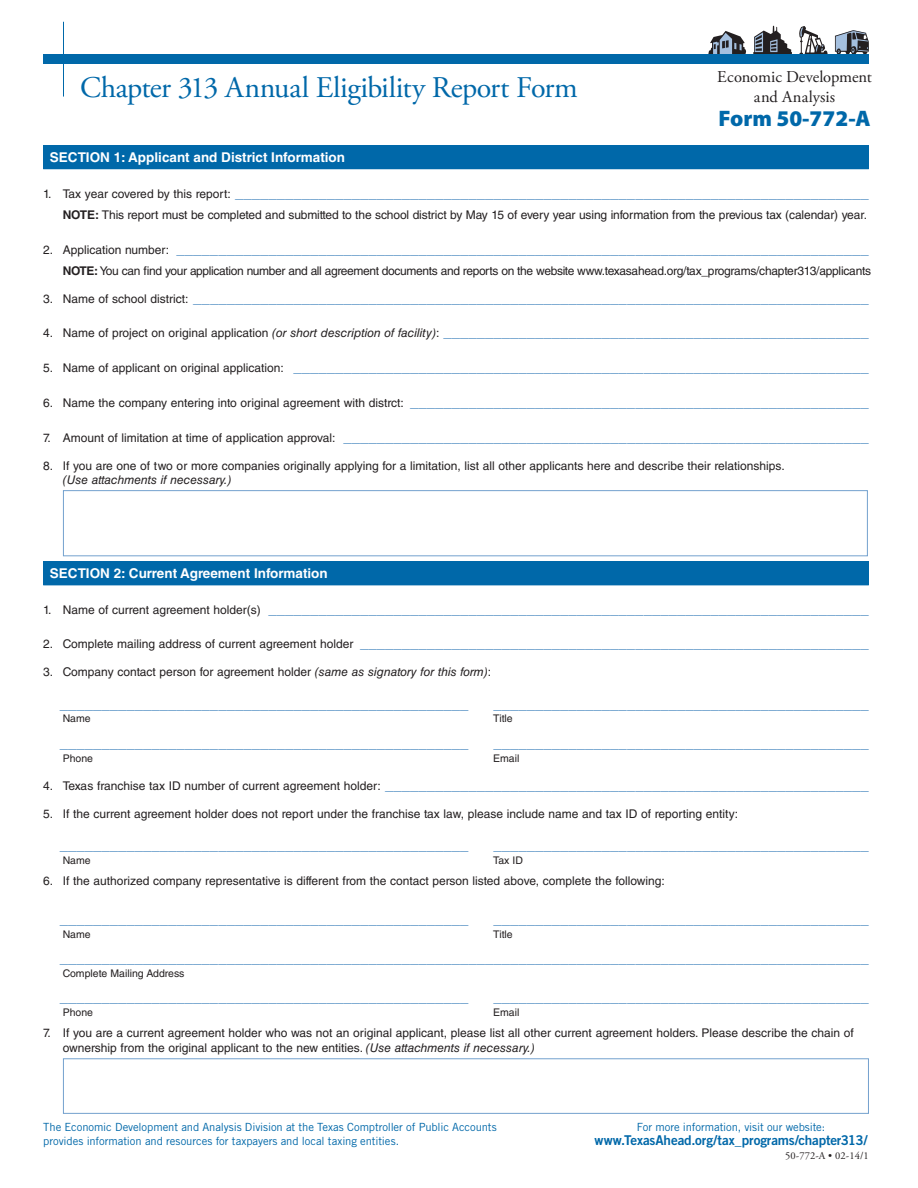
<style>
.page{position:relative;width:918px;height:1188px;background:#fff}
.page>*{position:absolute;margin:0;border:0;box-sizing:border-box;transform-origin:0 0}
.Title{font:30px "Adobe Garamond Pro";letter-spacing:-.015em;color:#0068a9}
.FORM{font:900 22.5px "Myriad Pro";color:#0068a9}
.Property_Tax_Header{font:16.5px/19.8px "Adobe Garamond Pro";letter-spacing:-.005em;color:#231f20;text-align:center}
.Body_Indent_w__LON{font:15px "Helvetica LT Std";color:#5b94c6}
.Line{font:15px "Helvetica LT Std";color:#5b94c6}
.Divider_Bar{font:700 13.5px "Helvetica LT Std";color:#fff}
.t1{font:13.5px "Trade Gothic LT Std Bd 2";letter-spacing:-.01em;color:#0068a9}
.Body_Indent_w__LON-2{font:12px/14.4px "Helvetica LT Std";color:#231f20}
.Body_Indent_w__LON-3{font:12px "Helvetica LT Std";letter-spacing:-.03em;color:#231f20}
.t2{font:11.25px/13.5px "Trade Gothic LT Std";letter-spacing:-.01em;color:#0068a9}
.Text_Below_Line{font:10.5px "Helvetica LT Std";color:#231f20}
.Form_Number_at_Botto{font:10.5px "Adobe Garamond Pro";letter-spacing:.01em;color:#231f20}
.s1{font-size:12px;color:#231f20}
.s2{font-weight:700}
.s3{font-style:italic;font-size:12px;color:#231f20}
.s4{font-size:15px;color:#5b94c6}
.s5{font-style:italic}
</style>
<div class="page">
<svg style="left:753px;top:26px;width:39px;height:28px"></svg>
<svg style="left:708px;top:31px;width:38px;height:23px"></svg>
<svg style="left:799px;top:26px;width:29px;height:28px"></svg>
<svg style="left:835px;top:30px;width:34px;height:24px"></svg>
<div style="left:43px;top:54px;width:826px;height:10px;background:#0068a9"></div>
<hr style="left:63px;top:22px;width:1px;height:75px;background:#0068a9">
<div style="left:43px;top:146px;width:826px;height:23px;background:#0068a9"></div>
<div style="left:43px;top:562px;width:826px;height:23px;background:#0068a9"></div>
<hr style="left:43px;top:585px;width:826px;height:1px;background:#0068a9">
<div style="left:63px;top:490px;width:805px;height:66px;border:1px solid #73a1ce"></div>
<div style="left:63px;top:1058px;width:806px;height:56px;border:1px solid #73a1ce"></div>
<p class="Title" style="left:80px;top:69px;width:499px">Chapter 313 Annual Eligibility Report Form</p>
<p class="Property_Tax_Header" style="left:717px;top:68px;width:156px">Economic Development and Analysis</p>
<p class="FORM" style="left:718px;top:106px;width:154px">Form 50-772-A</p>
<p class="Divider_Bar" style="left:50px;top:149px;width:297px">SECTION 1: Applicant and District Information</p>
<p class="Body_Indent_w__LON" style="left:43px;top:184px;width:827px"><span class="s1">1. Tax year covered by this report:</span> ____________________________________________________________________________</p>
<p class="Body_Indent_w__LON-2" style="left:63px;top:207px;width:806px"><span class="s2">NOTE:</span> This report must be completed and submitted to the school district by May 15 of every year using information from the previous tax (calendar) year.</p>
<p class="Body_Indent_w__LON" style="left:43px;top:240px;width:827px"><span class="s1">2. Application number:</span> ___________________________________________________________________________________</p>
<p class="Body_Indent_w__LON-3" style="left:63px;top:264px;width:810px"><span class="s2">NOTE:</span> You can find your application number and all agreement documents and reports on the website www.texasahead.org/tax_programs/chapter313/applicants</p>
<p class="Body_Indent_w__LON" style="left:43px;top:289px;width:827px"><span class="s1">3. Name of school district:</span> _________________________________________________________________________________</p>
<p class="Body_Indent_w__LON" style="left:43px;top:323px;width:827px"><span class="s1">4. Name of project on original application</span> <span class="s3">(or short description of facility)</span><span class="s1">:</span> ___________________________________________________</p>
<p class="Body_Indent_w__LON" style="left:43px;top:358px;width:827px"><span class="s1">5. Name of applicant on original application:</span> _____________________________________________________________________</p>
<p class="Body_Indent_w__LON-2" style="left:43px;top:395px;width:827px">6. Name the company entering into original agreement with distrct: <span class="s4">_______________________________________________________</span></p>
<p class="Body_Indent_w__LON" style="left:43px;top:428px;width:827px"><span class="s1">7. Amount of limitation at time of application approval:</span> _______________________________________________________________</p>
<p class="Body_Indent_w__LON-2" style="left:63px;top:458px;width:724px;text-indent:-20px">8. If you are one of two or more companies originally applying for a limitation, list all other applicants here and describe their relationships. <span class="s5">(Use attachments if necessary.)</span></p>
<p class="Divider_Bar" style="left:50px;top:565px;width:279px">SECTION 2: Current Agreement Information</p>
<p class="Body_Indent_w__LON" style="left:43px;top:600px;width:827px"><span class="s1">1. Name of current agreement holder(s)</span> ________________________________________________________________________</p>
<p class="Body_Indent_w__LON" style="left:43px;top:635px;width:827px"><span class="s1">2. Complete mailing address of current agreement holder</span> _____________________________________________________________</p>
<p class="Body_Indent_w__LON-2" style="left:43px;top:665px;width:450px">3. Company contact person for agreement holder <span class="s5">(same as signatory for this form)</span>:</p>
<p class="Line" style="left:60px;top:695px;width:410px">_________________________________________________</p>
<p class="Line" style="left:494px;top:695px;width:377px">_____________________________________________</p>
<p class="Text_Below_Line" style="left:63px;top:713px;width:30px">Name</p>
<p class="Text_Below_Line" style="left:493px;top:713px;width:21px">Title</p>
<p class="Line" style="left:60px;top:734px;width:410px">_________________________________________________</p>
<p class="Line" style="left:494px;top:734px;width:377px">_____________________________________________</p>
<p class="Text_Below_Line" style="left:63px;top:752px;width:32px">Phone</p>
<p class="Text_Below_Line" style="left:493px;top:752px;width:28px">Email</p>
<p class="Body_Indent_w__LON" style="left:43px;top:776px;width:827px"><span class="s1">4. Texas franchise tax ID number of current agreement holder:</span> __________________________________________________________</p>
<p class="Body_Indent_w__LON-2" style="left:43px;top:806px;width:697px">5. If the current agreement holder does not report under the franchise tax law, please include name and tax ID of reporting entity:</p>
<p class="Line" style="left:60px;top:836px;width:410px">_________________________________________________</p>
<p class="Line" style="left:494px;top:836px;width:377px">_____________________________________________</p>
<p class="Text_Below_Line" style="left:63px;top:854px;width:30px">Name</p>
<p class="Text_Below_Line" style="left:493px;top:854px;width:31px">Tax ID</p>
<p class="Body_Indent_w__LON-2" style="left:43px;top:873px;width:623px">6. If the authorized company representative is different from the contact person listed above, complete the following:</p>
<p class="Line" style="left:60px;top:910px;width:410px">_________________________________________________</p>
<p class="Line" style="left:494px;top:910px;width:377px">_____________________________________________</p>
<p class="Text_Below_Line" style="left:63px;top:928px;width:30px">Name</p>
<p class="Text_Below_Line" style="left:493px;top:928px;width:21px">Title</p>
<p class="Line" style="left:60px;top:949px;width:810px">_________________________________________________________________________________________________</p>
<p class="Text_Below_Line" style="left:63px;top:967px;width:123px">Complete Mailing Address</p>
<p class="Line" style="left:60px;top:988px;width:410px">_________________________________________________</p>
<p class="Line" style="left:494px;top:988px;width:377px">_____________________________________________</p>
<p class="Text_Below_Line" style="left:63px;top:1006px;width:32px">Phone</p>
<p class="Text_Below_Line" style="left:493px;top:1006px;width:28px">Email</p>
<p class="Body_Indent_w__LON-2" style="left:63px;top:1026px;width:793px;text-indent:-20px">7. If you are a current agreement holder who was not an original applicant, please list all other current agreement holders. Please describe the chain of ownership from the original applicant to the new entities. <span class="s5">(Use attachments if necessary.)</span></p>
<p class="t2" style="left:43px;top:1121px;width:455px">The Economic Development and Analysis Division at the Texas Comptroller of Public Accounts provides information and resources for taxpayers and local taxing entities.</p>
<p class="t2" style="left:637px;top:1120px;width:190px">For more information, visit our website:</p>
<p class="t1" style="left:595px;top:1131px;width:274px">www.TexasAhead.org/tax_programs/chapter313/</p>
<p class="Form_Number_at_Botto" style="left:785px;top:1149px;width:85px">50-772-A • 02-14/1</p>
</div>
